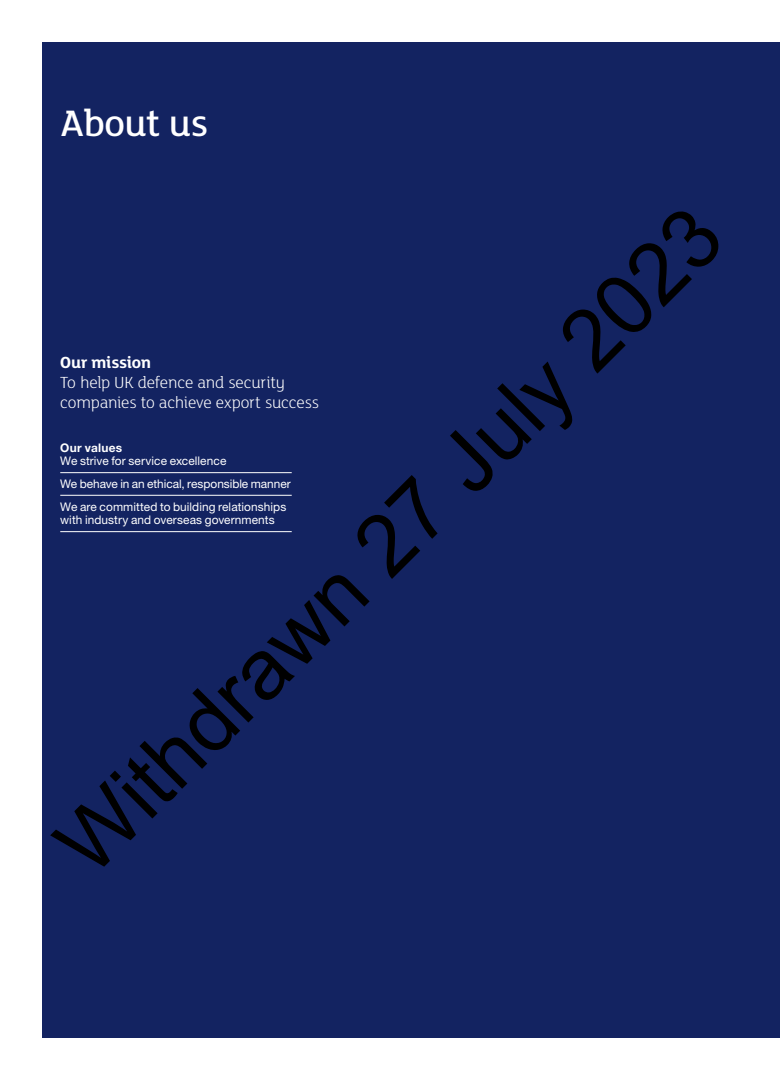
<style>
.page{position:relative;width:780px;height:1081px;background:#fff}
.page>*{position:absolute;margin:0;border:0;box-sizing:border-box;transform-origin:0 0}
.t1{font:84.25px "Arial";color:#000}
.Title_FS_Lola_Medium{font:500 40px "FS Lola";letter-spacing:-.015em;color:#fff}
.Stand_First_FS_Lola{font:300 17.5px/20px "FS Lola";letter-spacing:-.015em;color:#fff}
.UKTI_Body_Helve_55_9{font:11.88px/13.8px "Helvetica Neue LT Std";letter-spacing:.005em;color:#fff}
.Subhead_L1_9_5_11pt{font:700 11.88px "Helvetica Neue LT Std";letter-spacing:.015em;color:#fff}
.s1{font-weight:700}
</style>
<div class="page">
<div style="left:43px;top:43px;width:737px;height:995px;background:#132361"></div>
<hr style="left:60px;top:472px;width:232px;height:1px;background:#fff">
<hr style="left:60px;top:495px;width:232px;height:1px;background:#fff">
<hr style="left:60px;top:531px;width:232px;height:1px;background:#fff">
<p class="Title_FS_Lola_Medium" style="left:60px;top:97px;width:149px">About us</p>
<h1 class="t1" style="left:30px;top:817px;width:901px;rotate:-45deg">Withdrawn 27 July 2023</h1>
<p class="Stand_First_FS_Lola" style="left:60px;top:351px;width:260px"><span class="s1">Our mission<br></span>To help UK defence and security companies to achieve export success</p>
<p class="Subhead_L1_9_5_11pt" style="left:60px;top:440px;width:63px">Our values</p>
<p class="UKTI_Body_Helve_55_9" style="left:60px;top:454px;width:168px">We strive for service excellence</p>
<p class="UKTI_Body_Helve_55_9" style="left:60px;top:476px;width:232px">We behave in an ethical, responsible manner</p>
<p class="UKTI_Body_Helve_55_9" style="left:60px;top:499px;width:227px">We are committed to building relationships with industry and overseas governments</p>
</div>
